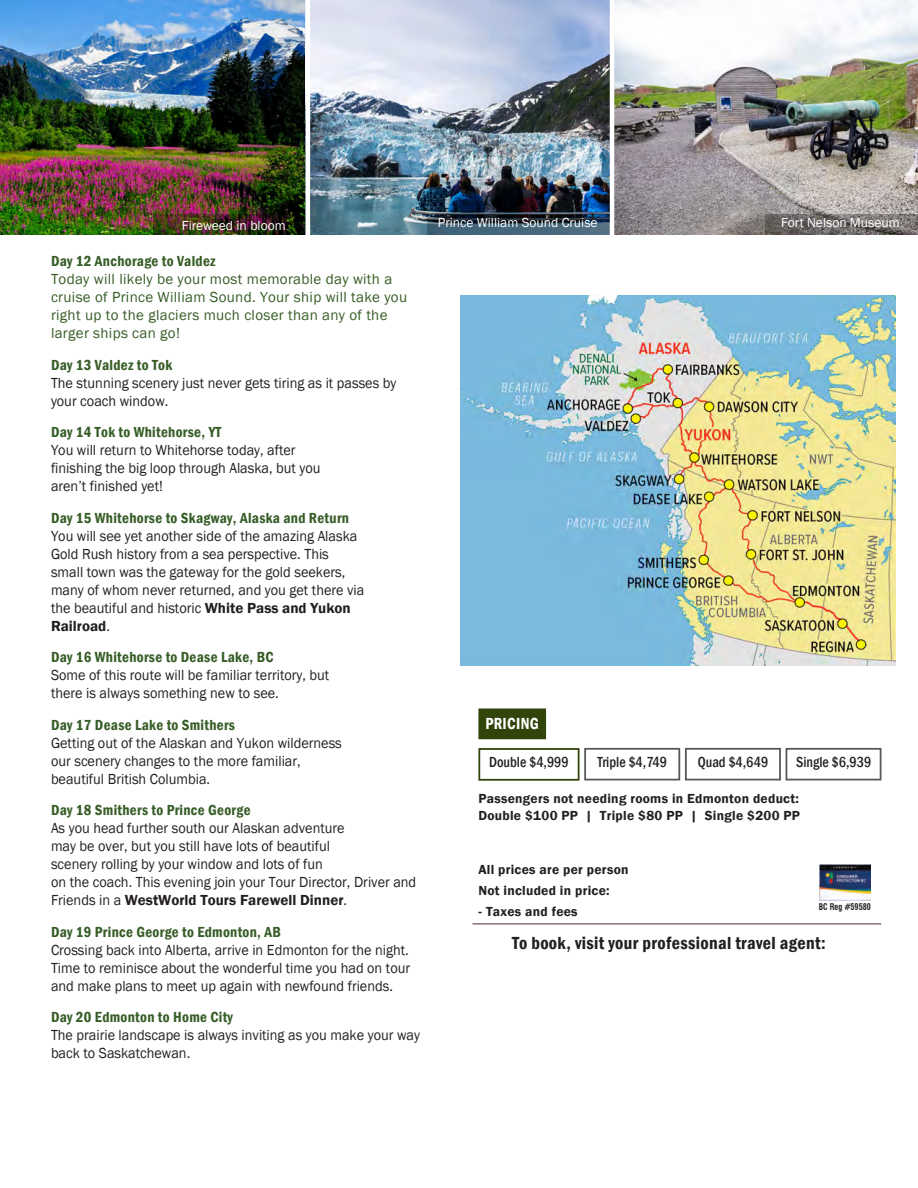
<style>
.page{position:relative;width:918px;height:1188px;background:#fff}
.page>*{position:absolute;margin:0;border:0;box-sizing:border-box;transform-origin:0 0}
.t1{font:600 condensed 18px "Franklin Gothic";letter-spacing:.02em;color:#231f20}
.Body_Text{font:600 condensed 16.5px "Franklin Gothic";letter-spacing:.02em;color:#fff;scale:.95 1}
.Body_Text-2{font:15px/18px "Franklin Gothic";color:#231f20;scale:.95 1}
.Body_Text-3{font:15px/18px "Franklin Gothic";letter-spacing:.02em;color:#375d27}
.Body_Text-4{font:500 condensed 15px "Franklin Gothic";color:#231f20;scale:.95 1}
.t2{font:600 13.5px/16.4px "Franklin Gothic";letter-spacing:.02em;color:#231f20}
.t3{font:13.5px "Franklin Gothic";color:#fff}
.t4{font:700 condensed 9px "Swiss 721 BT";color:#231f20;scale:.9 1}
.s1{font-family:"Franklin Gothic Demi Cond"}
.s2{font-weight:600;font-stretch:condensed;color:#375d27}
.s3{font-weight:600}
.s4{font-family:"Franklin Gothic Demi";font-weight:400}
</style>
<div class="page">
<img style="left:0;top:0;width:306px;height:235px">
<div style="left:584px;top:748px;width:96px;height:32px;border:2px solid #57585a"></div>
<div style="left:685px;top:748px;width:96px;height:32px;border:2px solid #57585a"></div>
<div style="left:786px;top:748px;width:96px;height:32px;border:2px solid #57585a"></div>
<div style="left:478px;top:748px;width:102px;height:33px;border:2px solid #31450b"></div>
<img style="left:819px;top:864px;width:52px;height:37px">
<hr style="left:472px;top:923px;width:409px;height:1px;background:#584545">
<img style="left:153px;top:214px;width:153px;height:20px">
<img style="left:614px;top:0;width:304px;height:235px">
<svg style="left:765px;top:214px;width:153px;height:20px;background:#6f6b69"></svg>
<img style="left:310px;top:0;width:300px;height:235px">
<svg style="left:428px;top:214px;width:182px;height:20px;background:#314657"></svg>
<div style="left:478px;top:708px;width:68px;height:31px;background:#31450b;border:2px solid #31450b"></div>
<img style="left:461px;top:295px;width:434px;height:371px">
<p class="t3" style="left:182px;top:217px;width:105px">Fireweed in bloom</p>
<p class="t3" style="left:438px;top:214px;width:161px">Prince William Sound Cruise</p>
<p class="t3" style="left:781px;top:214px;width:120px">Fort Nelson Museum</p>
<p class="Body_Text-3" style="left:51px;top:253px;width:358px"><span class="s1">Day 12 Anchorage to Valdez<br></span>Today will likely be your most memorable day with a cruise of Prince William Sound. Your ship will take you right up to the glaciers much closer than any of the larger ships can go!</p>
<p class="Body_Text-2" style="left:51px;top:356px;width:365px"><span class="s2">Day 13 Valdez to Tok<br></span>The stunning scenery just never gets tiring as it passes by your coach window.</p>
<p class="Body_Text-2" style="left:51px;top:424px;width:285px"><span class="s2">Day 14 Tok to Whitehorse, YT<br></span>You will return to Whitehorse today, after finishing the big loop through Alaska, but you aren’t finished yet!</p>
<p class="Body_Text-2" style="left:51px;top:509px;width:331px"><span class="s2">Day 15 Whitehorse to Skagway, Alaska and Return </span>You will see yet another side of the amazing Alaska Gold Rush history from a sea perspective. This small town was the gateway for the gold seekers, many of whom never returned, and you get there via the beautiful and historic <span class="s3">White Pass and Yukon Railroad</span>.</p>
<p class="Body_Text-2" style="left:51px;top:649px;width:295px"><span class="s2">Day 16 Whitehorse to Dease Lake, BC<br></span>Some of this route will be familiar territory, but there is always something new to see.</p>
<p class="Body_Text-2" style="left:51px;top:716px;width:308px"><span class="s2">Day 17 Dease Lake to Smithers<br></span>Getting out of the Alaskan and Yukon wilderness our scenery changes to the more familiar, beautiful British Columbia.</p>
<p class="Body_Text-2" style="left:51px;top:802px;width:386px"><span class="s2">Day 18 Smithers to Prince George<br></span>As you head further south our Alaskan adventure<br>may be over, but you still have lots of beautiful<br>scenery rolling by your window and lots of fun<br>on the coach. This evening join your Tour Director, Driver and Friends in a <span class="s3">WestWorld Tours Farewell Dinner</span>.</p>
<p class="Body_Text-2" style="left:51px;top:923px;width:380px"><span class="s2">Day 19 Prince George to Edmonton, AB<br></span>Crossing back into Alberta, arrive in Edmonton for the night.<br>Time to reminisce about the wonderful time you had on tour and make plans to meet up again with newfound friends.</p>
<p class="Body_Text-2" style="left:51px;top:1009px;width:390px"><span class="s2">Day 20 Edmonton to Home City<br></span>The prairie landscape is always inviting as you make your way back to Saskatchewan.</p>
<p class="Body_Text" style="left:485px;top:712px;width:58px">PRICING</p>
<p class="Body_Text" style="left:487px;top:715px;width:58px">PRICING</p>
<p class="Body_Text-4" style="left:489px;top:752px;width:86px">Double $4,999</p>
<p class="Body_Text-4" style="left:598px;top:752px;width:75px">Triple $4,749</p>
<p class="Body_Text-4" style="left:698px;top:752px;width:76px">Quad $4,649</p>
<p class="Body_Text-4" style="left:796px;top:752px;width:81px">Single $6,939</p>
<p class="t2" style="left:478px;top:791px;width:323px">Passengers not needing rooms in Edmonton <span class="s4">deduct:<br></span>Double $100 PP | Triple $80 PP | <span class="s4">Single</span> $200 <span class="s4">PP</span></p>
<p class="t2" style="left:478px;top:859px;width:152px;line-height:21px">All prices are per person<br>Not included in price:</p>
<p class="t2" style="left:478px;top:903px;width:101px">- Taxes and fees</p>
<p class="t4" style="left:819px;top:902px;width:59px">BC Reg #59580</p>
<p class="t1" style="left:512px;top:931px;width:315px">To book, visit your professional travel agent:</p>
</div>
